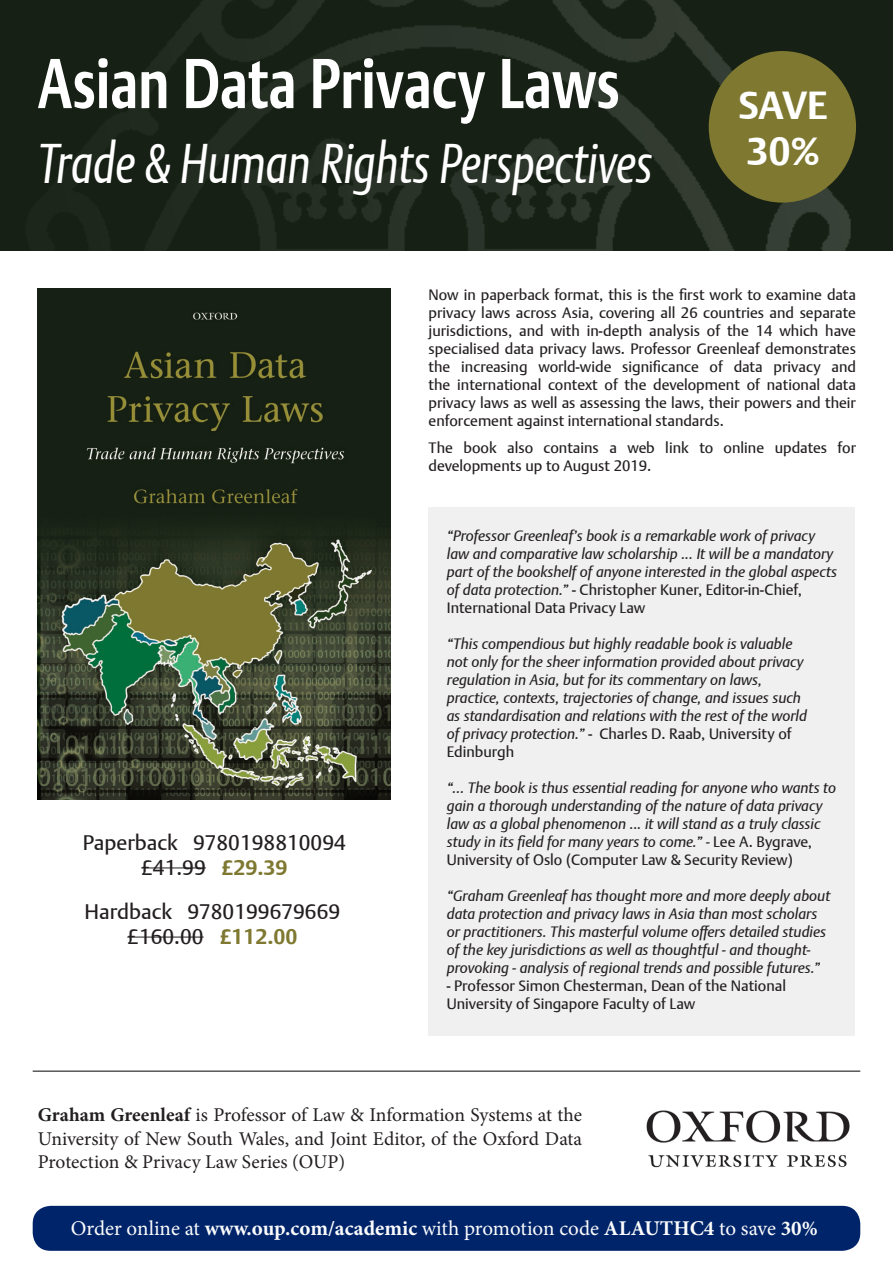
<style>
.page{position:relative;width:893px;height:1263px;background:#fff}
.page>*{position:absolute;margin:0;border:0;box-sizing:border-box;transform-origin:0 0}
.t1{font:700 69.6px "OUP2 Argo";color:#fff;scale:.76 1}
.t2{font:italic 55.65px "OUP2 Argo";color:#fff;scale:.76 1}
.t3{font:700 39px "OUP2 Argo";letter-spacing:-.005em;color:#fff}
.t4{font:21px/25.2px "OUP2 Argo";color:#231f20;text-align:center}
.t5{font:21px "Minion Pro";color:#fcfcfc}
.t6{font:19.5px/23.4px "Minion Pro";color:#231f20;text-align:justify}
.t7{font:italic 15px/18px "OUP2 Argo";color:#231f20}
.t8{font:15px/18px "OUP2 Argo";color:#231f20}
.s1{font-weight:700;color:#7e7830}
.s2{font-style:normal}
.s3{font-weight:700}
</style>
<div class="page">
<div style="left:428px;top:507px;width:427px;height:528px;background:#f0f0f0"></div>
<img style="left:0;top:0;width:893px;height:251px">
<img style="left:38px;top:289px;width:353px;height:510px">
<div style="left:709px;top:51px;width:147px;height:152px;background:#7e7830;border-radius:50%"></div>
<hr style="left:141px;top:868px;width:65px;height:1px;background:#231f20">
<hr style="left:127px;top:937px;width:77px;height:1px;background:#231f20">
<hr style="left:33px;top:1070px;width:827px;height:2px;background:#231f20">
<div style="left:33px;top:1206px;width:827px;height:45px;background:#00246a;border-radius:18px"></div>
<img style="left:646px;top:1110px;width:204px;height:58px">
<p class="t1" style="left:38px;top:38px;width:767px">Asian Data Privacy Laws</p>
<p class="t2" style="left:38px;top:128px;width:810px">Trade &amp; Human Rights Perspectives</p>
<p class="t3" style="left:738px;top:79px;width:91px">SAVE</p>
<p class="t3" style="left:746px;top:126px;width:75px">30%</p>
<p class="t4" style="left:83px;top:830px;width:265px">Paperback 9780198810094 £41.99 <span class="s1">£29.39</span></p>
<p class="t4" style="left:84px;top:899px;width:257px">Hardback 9780199679669</p>
<p class="t4" style="left:127px;top:924px;width:172px">£160.00 <span class="s1">£112.00</span></p>
<p class="t8" style="left:429px;top:286px;width:429px;text-align:justify">Now in paperback format, this is the first work to examine data privacy laws across Asia, covering all 26 countries and separate jurisdictions, and with in-depth analysis of the 14 which have specialised data privacy laws. Professor Greenleaf demonstrates the increasing world-wide significance of data privacy and the international context of the development of national data privacy laws as well as assessing the laws, their powers and their enforcement against international standards.</p>
<p class="t8" style="left:429px;top:438px;width:429px">The book also contains a web link to online updates for developments up to August 2019.</p>
<p class="t7" style="left:447px;top:526px;width:392px">“Professor Greenleaf’s book is a remarkable work of privacy law and comparative law scholarship ... It will be a mandatory part of the bookshelf of anyone interested in the global aspects of data protection.” <span class="s2">- Christopher Kuner, Editor-in-Chief, International Data Privacy Law</span></p>
<p class="t7" style="left:447px;top:634px;width:362px">“This compendious but highly readable book is valuable not only for the sheer information provided about privacy regulation in Asia, but for its commentary on laws, practice, contexts, trajectories of change, and issues such as standardisation and relations with the rest of the world of privacy protection.” <span class="s2">- Charles D. Raab, University of Edinburgh</span></p>
<p class="t7" style="left:447px;top:778px;width:391px">“... The book is thus essential reading for anyone who wants to gain a thorough understanding of the nature of data privacy law as a global phenomenon ... it will stand as a truly classic study in its field for many years to come.” - <span class="s2">Lee A. Bygrave, University of Oslo (Computer Law &amp; Security Review)</span></p>
<p class="t7" style="left:447px;top:886px;width:385px">“Graham Greenleaf has thought more and more deeply about data protection and privacy laws in Asia than most scholars or practitioners. This masterful volume offers detailed studies of the key jurisdictions as well as thoughtful - and thought&shy;provoking - analysis of regional trends and possible futures.”</p>
<p class="t8" style="left:447px;top:977px;width:341px">- Professor Simon Chesterman, Dean of the National<br>University of Singapore Faculty of Law</p>
<p class="t6" style="left:38px;top:1103px;width:546px"><span class="s3">Graham Greenleaf</span> is Professor of Law &amp; Information Systems at the University of New South Wales, and Joint Editor, of the Oxford Data Protection &amp; Privacy Law Series (OUP)</p>
<p class="t5" style="left:71px;top:1214px;width:748px">Order online at <span class="s3">www.oup.com/academic</span> with promotion code <span class="s3">ALAUTHC4</span> to save <span class="s3">30%</span></p>
</div>
